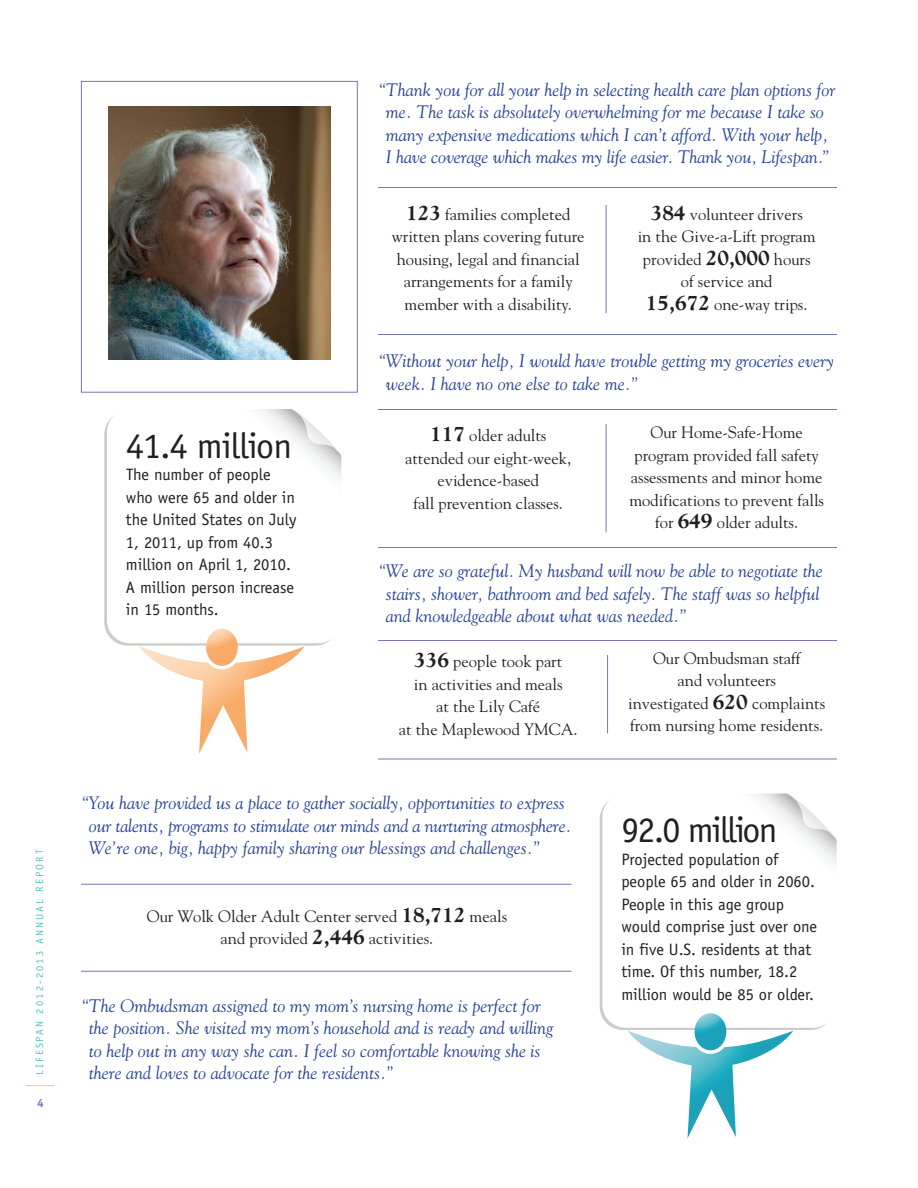
<style>
.page{position:relative;width:918px;height:1188px;background:#fff}
.page>*{position:absolute;margin:0;border:0;box-sizing:border-box;transform-origin:0 0}
.t1{font:36px "Officina Sans";letter-spacing:-.025em;color:#231f20}
.t2{font:36px "Officina Sans";letter-spacing:-.045em;color:#231f20}
.t3{font:italic 18px/22.5px "Goudy";color:#223f99}
.t4{font:16.5px/22.5px "Goudy";color:#231f20;text-align:center}
.t5{font:16.5px/22.5px "Officina Sans";color:#231f20}
.t6{font:700 12px "Officina Sans";color:#7377b9}
.t7{font:10.5px "Officina Sans";letter-spacing:.2em;color:#5ac4bd}
.s1{font-weight:800;font-size:21px}
</style>
<div class="page">
<svg style="left:104px;top:424px;width:222px;height:222px"></svg>
<svg style="left:107px;top:409px;width:234px;height:234px"></svg>
<svg style="left:291px;top:409px;width:50px;height:47px"></svg>
<svg style="left:206px;top:629px;width:32px;height:37px"></svg>
<svg style="left:139px;top:646px;width:166px;height:108px"></svg>
<svg style="left:602px;top:793px;width:235px;height:235px"></svg>
<svg style="left:786px;top:793px;width:51px;height:47px"></svg>
<svg style="left:695px;top:1013px;width:31px;height:37px"></svg>
<svg style="left:628px;top:1031px;width:165px;height:107px"></svg>
<div style="left:81px;top:81px;width:277px;height:312px;border:1px solid #7377b9"></div>
<img style="left:108px;top:106px;width:223px;height:254px">
<svg style="left:26px;top:1085px;width:29px;height:1px"></svg>
<hr style="left:378px;top:187px;width:459px;height:1px;background:#7377b9">
<hr style="left:378px;top:334px;width:459px;height:1px;background:#7377b9">
<hr style="left:378px;top:409px;width:459px;height:1px;background:#7377b9">
<hr style="left:378px;top:547px;width:459px;height:1px;background:#7377b9">
<hr style="left:378px;top:640px;width:459px;height:1px;background:#7377b9">
<hr style="left:81px;top:884px;width:491px;height:1px;background:#7377b9">
<hr style="left:81px;top:971px;width:491px;height:1px;background:#7377b9">
<hr style="left:378px;top:759px;width:459px;height:1px;background:#7377b9">
<hr style="left:606px;top:205px;width:1px;height:108px;background:#7377b9">
<hr style="left:606px;top:424px;width:1px;height:108px;background:#7377b9">
<hr style="left:607px;top:655px;width:1px;height:78px;background:#7377b9">
<p class="t7" style="left:36px;top:1075px;width:227px;rotate:-90deg">LIFESPAN 2012-2013 ANNUAL REPORT</p>
<p class="t6" style="left:37px;top:1098px;width:8px">4</p>
<h1 class="t1" style="left:126px;top:432px;width:168px">41.4 million</h1>
<p class="t5" style="left:126px;top:465px;width:172px">The number of people who were 65 and older in the United States on July<br>1, 2011, up from 40.3 million on April 1, 2010.<br>A million person increase in 15 months.</p>
<p class="t3" style="left:378px;top:78px;width:459px;text-align:center">“Thank you for all your help in selecting health care plan options for me. The task is absolutely overwhelming for me because I take so many expensive medications which I can’t afford. With your help,<br>I have coverage which makes my life easier. Thank you, Lifespan.”</p>
<p class="t4" style="left:392px;top:203px;width:194px"><span class="s1">123</span> families completed written plans covering future housing, legal and financial arrangements for a family member with a disability.</p>
<p class="t4" style="left:638px;top:203px;width:180px"><span class="s1">384</span> volunteer drivers<br>in the Give-a-Lift program provided <span class="s1">20,000</span> hours of service and<br><span class="s1">15,672</span> one-way trips.</p>
<p class="t3" style="left:386px;top:350px;width:450px;text-indent:-8px">“Without your help, I would have trouble getting my groceries every week. I have no one else to take me.”</p>
<p class="t4" style="left:405px;top:424px;width:168px"><span class="s1">117</span> older adults attended our eight-week, evidence-based<br>fall prevention classes.</p>
<p class="t4" style="left:629px;top:421px;width:196px">Our Home-Safe-Home program provided fall safety assessments and minor home modifications to prevent falls for <span class="s1">649</span> older adults.</p>
<p class="t3" style="left:386px;top:560px;width:438px;text-indent:-8px">“We are so grateful. My husband will now be able to negotiate the stairs, shower, bathroom and bed safely. The staff was so helpful and knowledgeable about what was needed.”</p>
<p class="t4" style="left:399px;top:650px;width:180px"><span class="s1">336</span> people took part<br>in activities and meals<br>at the Lily Café<br>at the Maplewood YMCA.</p>
<p class="t4" style="left:628px;top:647px;width:198px">Our Ombudsman staff<br>and volunteers<br>investigated <span class="s1">620</span> complaints from nursing home residents.</p>
<p class="t3" style="left:89px;top:792px;width:484px;text-indent:-8px">“You have provided us a place to gather socially, opportunities to express our talents, programs to stimulate our minds and a nurturing atmosphere.<br>We’re one, big, happy family sharing our blessings and challenges.”</p>
<p class="t4" style="left:147px;top:905px;width:362px">Our Wolk Older Adult Center served <span class="s1">18,712</span> meals and provided <span class="s1">2,446</span> activities.</p>
<p class="t3" style="left:89px;top:994px;width:466px;text-indent:-8px">“The Ombudsman assigned to my mom’s nursing home is perfect for the position. She visited my mom’s household and is ready and willing to help out in any way she can. I feel so comfortable knowing she is there and loves to advocate for the residents.”</p>
<h1 class="t2" style="left:621px;top:816px;width:158px">92.0 million</h1>
<p class="t5" style="left:621px;top:849px;width:197px">Projected population of people 65 and older in 2060.<br>People in this age group would comprise just over one in five U.S. residents at that time. Of this number, 18.2 million would be 85 or older.</p>
</div>
